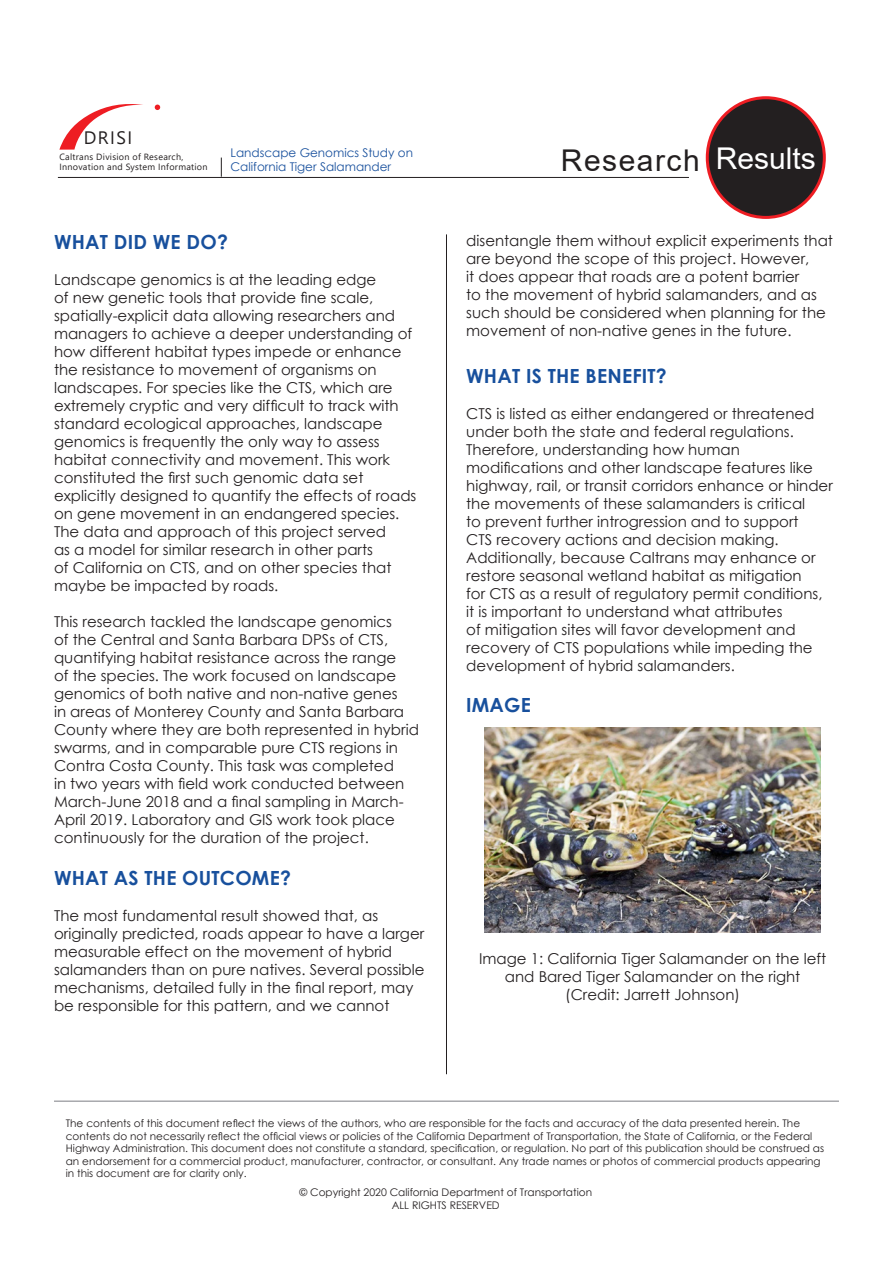
<style>
.page{position:relative;width:893px;height:1263px;background:#fff}
.page>*{position:absolute;margin:0;border:0;box-sizing:border-box;transform-origin:0 0}
.t1{font:30px "Arial";letter-spacing:.05em;color:#231f20}
.t2{font:30px "Arial";color:#fff}
.Heading_level_1_for{font:700 19.5px "Century Gothic";letter-spacing:.01em;color:#18509d}
.t3{font:18px "Segoe UI";letter-spacing:.08em;color:#231f20}
.Body_Copy{font:15px/18px "Century Gothic";color:#231f20}
.t4{font:12px/14.4px "Century Gothic";color:#18509d}
.t5{font:10.5px/12.6px "Century Gothic";color:#231f20}
.t6{font:9px/10.8px "Segoe UI";letter-spacing:.03em;color:#231f20}
</style>
<div class="page">
<hr style="left:58px;top:177px;width:631px;height:1px;background:#231f20">
<svg style="left:221px;top:158px;width:1px;height:19px"></svg>
<hr style="left:446px;top:234px;width:1px;height:840px;background:#231f20">
<hr style="left:54px;top:1100px;width:785px;height:2px;background:#a8a9ad">
<svg style="left:59px;top:104px;width:84px;height:46px"></svg>
<svg style="left:155px;top:105px;width:5px;height:5px"></svg>
<div style="left:707px;top:98px;width:117px;height:119px;background:#231f20;border-radius:50%"></div>
<div style="left:706px;top:96px;width:120px;height:123px;border:3px solid #ee1d23;border-radius:50%"></div>
<img style="left:485px;top:728px;width:335px;height:204px">
<p class="t3" style="left:84px;top:120px;width:50px">DRISI</p>
<p class="t6" style="left:59px;top:150px;width:150px">Caltrans Division of Research,<br>Innovation and System Information</p>
<h1 class="t2" style="left:716px;top:138px;width:102px">Results</h1>
<p class="t4" style="left:230px;top:145px;width:184px">Landscape Genomics Study on<br>California Tiger Salamander</p>
<h1 class="t1" style="left:561px;top:140px;width:140px">Research</h1>
<p class="Heading_level_1_for" style="left:54px;top:227px;width:175px">WHAT DID WE DO?</p>
<p class="Body_Copy" style="left:54px;top:270px;width:364px">Landscape genomics is at the leading edge<br>of new genetic tools that provide fine scale, spatially-explicit data allowing researchers and managers to achieve a deeper understanding of how different habitat types impede or enhance the resistance to movement of organisms on landscapes. For species like the CTS, which are extremely cryptic and very difficult to track with standard ecological approaches, landscape genomics is frequently the only way to assess habitat connectivity and movement. This work constituted the first such genomic data set explicitly designed to quantify the effects of roads on gene movement in an endangered species.<br>The data and approach of this project served<br>as a model for similar research in other parts<br>of California on CTS, and on other species that maybe be impacted by roads.</p>
<p class="Body_Copy" style="left:54px;top:612px;width:366px">This research tackled the landscape genomics<br>of the Central and Santa Barbara DPSs of CTS, quantifying habitat resistance across the range<br>of the species. The work focused on landscape genomics of both native and non-native genes<br>in areas of Monterey County and Santa Barbara County where they are both represented in hybrid swarms, and in comparable pure CTS regions in Contra Costa County. This task was completed<br>in two years with field work conducted between March-June 2018 and a final sampling in March-April 2019. Laboratory and GIS work took place continuously for the duration of the project.</p>
<p class="Heading_level_1_for" style="left:54px;top:863px;width:238px">WHAT AS THE OUTCOME?</p>
<p class="Body_Copy" style="left:54px;top:906px;width:372px">The most fundamental result showed that, as originally predicted, roads appear to have a larger measurable effect on the movement of hybrid salamanders than on pure natives. Several possible mechanisms, detailed fully in the final report, may be responsible for this pattern, and we cannot</p>
<p class="Body_Copy" style="left:466px;top:231px;width:368px">disentangle them without explicit experiments that are beyond the scope of this project. However,<br>it does appear that roads are a potent barrier<br>to the movement of hybrid salamanders, and as such should be considered when planning for the movement of non-native genes in the future.</p>
<p class="Heading_level_1_for" style="left:466px;top:361px;width:202px">WHAT IS THE BENEFIT?</p>
<p class="Body_Copy" style="left:466px;top:404px;width:368px">CTS is listed as either endangered or threatened under both the state and federal regulations.<br>Therefore, understanding how human modifications and other landscape features like highway, rail, or transit corridors enhance or hinder the movements of these salamanders is critical<br>to prevent further introgression and to support<br>CTS recovery actions and decision making.<br>Additionally, because Caltrans may enhance or restore seasonal wetland habitat as mitigation<br>for CTS as a result of regulatory permit conditions, it is important to understand what attributes<br>of mitigation sites will favor development and recovery of CTS populations while impeding the development of hybrid salamanders.</p>
<p class="Heading_level_1_for" style="left:466px;top:690px;width:66px">IMAGE</p>
<p class="Body_Copy" style="left:479px;top:949px;width:349px;text-align:center">Image 1: California Tiger Salamander on the left and Bared Tiger Salamander on the right</p>
<p class="Body_Copy" style="left:565px;top:985px;width:176px">(Credit: Jarrett Johnson)</p>
<p class="t5" style="left:66px;top:1117px;width:760px">The contents of this document reflect the views of the authors, who are responsible for the facts and accuracy of the data presented herein. The contents do not necessarily reflect the official views or policies of the California Department of Transportation, the State of California, or the Federal Highway Administration. This document does not constitute a standard, specification, or regulation. No part of this publication should be construed as an endorsement for a commercial product, manufacturer, contractor, or consultant. Any trade names or photos of commercial products appearing in this document are for clarity only.</p>
<p class="t5" style="left:299px;top:1186px;width:294px">© Copyright 2020 California Department of Transportation</p>
<p class="t5" style="left:392px;top:1199px;width:110px">ALL RIGHTS RESERVED</p>
</div>
